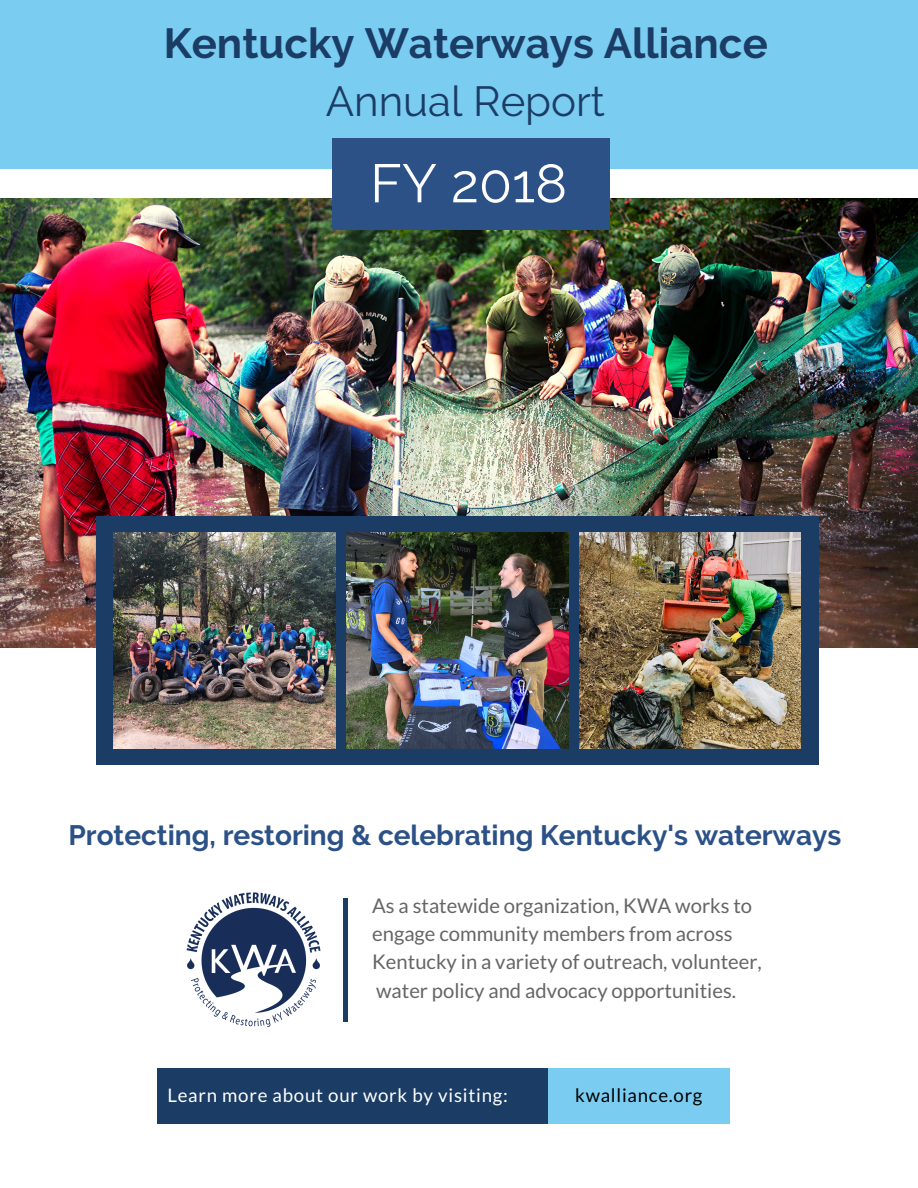
<style>
.page{position:relative;width:918px;height:1188px;background:#fff}
.page>*{position:absolute;margin:0;border:0;box-sizing:border-box;transform-origin:0 0}
.t1{font:54px "Raleway";color:#fff}
.t2{font:700 42px "Raleway";color:#1b3c65}
.t3{font:42px "Raleway";color:#1b3c65}
.t4{font:700 28.05px "Raleway";color:#2b5187}
.t5{font:20.25px/28.2px "Lato";color:#656565}
.t6{font:18.75px "Lato";letter-spacing:.04em;color:#fff}
.t7{font:18.75px "Lato";letter-spacing:.04em;color:#000}
</style>
<div class="page">
<img style="left:0;top:198px;width:918px;height:450px">
<div style="left:0;top:0;width:918px;height:168px;background:#7acdf1"></div>
<div style="left:157px;top:1069px;width:416px;height:55px;background:#1b3c65"></div>
<div style="left:548px;top:1069px;width:181px;height:55px;background:#7acdf1"></div>
<div style="left:332px;top:138px;width:278px;height:91px;background:#2b5187"></div>
<hr style="left:344px;top:898px;width:4px;height:124px;background:#1b3c65">
<div style="left:96px;top:516px;width:723px;height:249px;background:#1b3c65"></div>
<img style="left:114px;top:533px;width:221px;height:216px">
<img style="left:346px;top:533px;width:222px;height:216px">
<img style="left:579px;top:533px;width:222px;height:216px">
<img style="left:186px;top:892px;width:135px;height:135px">
<h2 class="t2" style="left:164px;top:18px;width:606px">Kentucky Waterways Alliance</h2>
<h2 class="t3" style="left:326px;top:77px;width:281px">Annual Report</h2>
<h1 class="t1" style="left:370px;top:152px;width:199px">FY 2018</h1>
<h3 class="t4" style="left:68px;top:819px;width:775px">Protecting, restoring &amp; celebrating Kentucky's waterways</h3>
<p class="t5" style="left:372px;top:891px;width:391px">As a statewide organization, KWA works to engage community members from across Kentucky in a variety of outreach, volunteer, water policy and advocacy opportunities.</p>
<p class="t6" style="left:167px;top:1084px;width:342px">Learn more about our work by visiting:</p>
<p class="t7" style="left:575px;top:1084px;width:129px">kwalliance.org</p>
</div>
